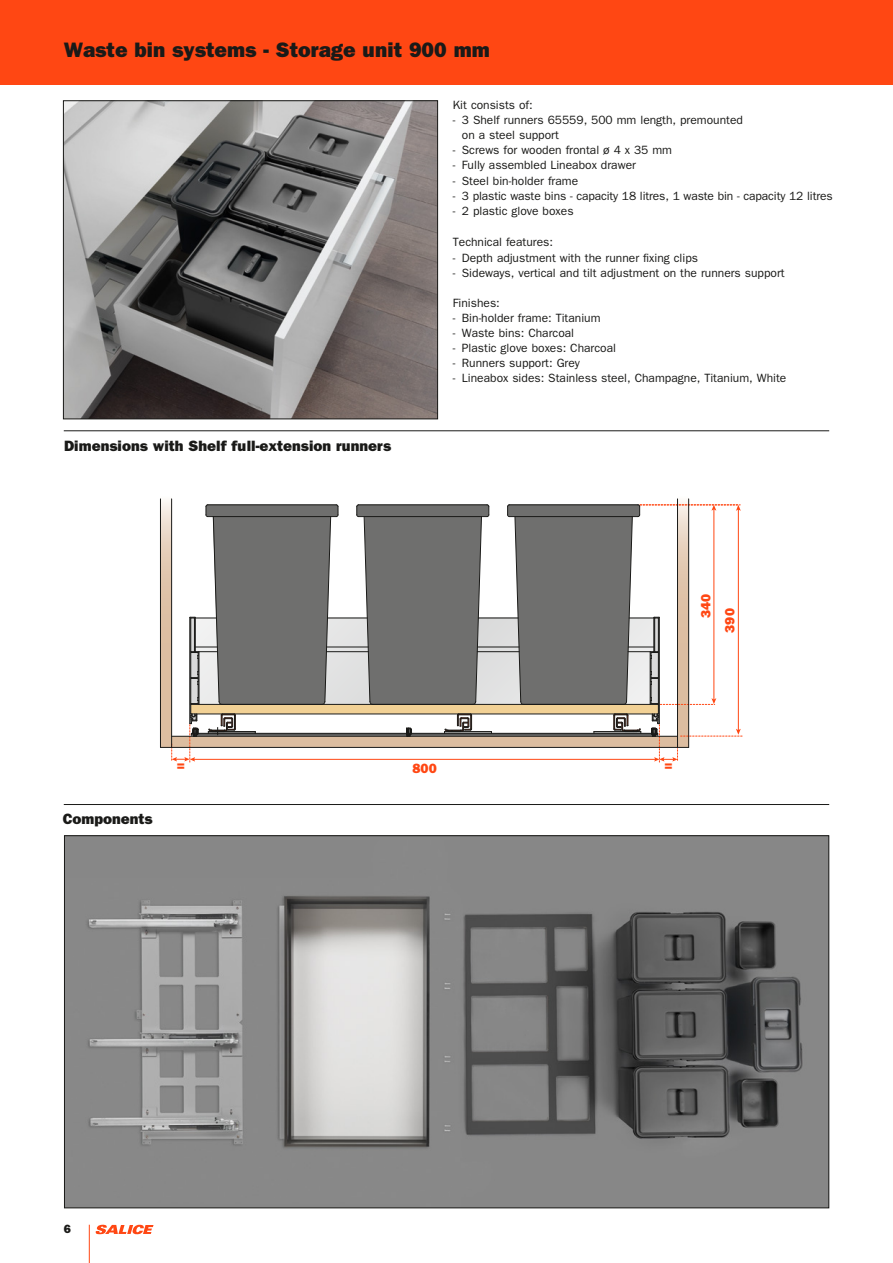
<style>
.page{position:relative;width:893px;height:1263px;background:#fff}
.page>*{position:absolute;margin:0;border:0;box-sizing:border-box;transform-origin:0 0}
.t1{font:21px "ITC Franklin Gothic Std Hvy";color:#1a1a18}
.t2{font:15px "ITC Franklin Gothic Std Hvy";color:#1a1a18}
.t3{font:13.5px/24.2px "ITC Franklin Gothic Std Hvy";color:#ff4713}
.t4{font:12px/15px "ITC Franklin Gothic Std";color:#1a1a18}
.t5{font:12px "ITC Franklin Gothic Std Hvy";color:#1a1a18}
</style>
<div class="page">
<div style="left:0;top:0;width:893px;height:85px;background:#ff4713"></div>
<img style="left:65px;top:102px;width:371px;height:315px">
<div style="left:63px;top:100px;width:375px;height:319px;border:1px solid #1a1a18"></div>
<img style="left:66px;top:837px;width:761px;height:369px">
<svg style="left:160px;top:498px;width:583px;height:264px"></svg>
<hr style="left:64px;top:804px;width:765px;height:1px;background:#1a1a18">
<hr style="left:64px;top:430px;width:765px;height:1px;background:#1a1a18">
<hr style="left:89px;top:1225px;width:1px;height:38px;background:#ff4713">
<svg style="left:96px;top:1225px;width:58px;height:9px"></svg>
<h1 class="t1" style="left:64px;top:37px;width:428px">Waste bin systems - Storage unit 900 mm</h1>
<p class="t2" style="left:64px;top:437px;width:329px">Dimensions with Shelf full-extension runners</p>
<p class="t4" style="left:453px;top:97px;width:81px">Kit consists of:</p>
<p class="t4" style="left:462px;top:112px;width:283px;text-indent:-9px">- 3 Shelf runners 65559, 500 mm length, premounted on a steel support</p>
<p class="t4" style="left:453px;top:143px;width:221px">- Screws for wooden frontal ø 4 x 35 mm</p>
<p class="t4" style="left:453px;top:158px;width:185px">- Fully assembled Lineabox drawer</p>
<p class="t4" style="left:453px;top:174px;width:127px">- Steel bin-holder frame</p>
<p class="t4" style="left:453px;top:189px;width:381px">- 3 plastic waste bins - capacity 18 litres, 1 waste bin - capacity 12 litres</p>
<p class="t4" style="left:453px;top:204px;width:122px">- 2 plastic glove boxes</p>
<p class="t4" style="left:453px;top:234px;width:102px">Technical features:</p>
<p class="t4" style="left:453px;top:250px;width:247px">- Depth adjustment with the runner fixing clips</p>
<p class="t4" style="left:453px;top:266px;width:333px">- Sideways, vertical and tilt adjustment on the runners support</p>
<p class="t4" style="left:453px;top:296px;width:49px">Finishes:</p>
<p class="t4" style="left:453px;top:311px;width:149px">- Bin-holder frame: Titanium</p>
<p class="t4" style="left:453px;top:326px;width:123px">- Waste bins: Charcoal</p>
<p class="t4" style="left:453px;top:341px;width:165px">- Plastic glove boxes: Charcoal</p>
<p class="t4" style="left:453px;top:356px;width:129px">- Runners support: Grey</p>
<p class="t4" style="left:453px;top:371px;width:335px">- Lineabox sides: Stainless steel, Champagne, Titanium, White</p>
<p class="t3" style="left:694px;top:633px;width:40px;text-indent:14px;rotate:-90deg">340<br>390</p>
<p class="t2" style="left:63px;top:810px;width:91px">Components</p>
<p class="t3" style="left:177px;top:754px;width:10px">=</p>
<p class="t3" style="left:412px;top:756px;width:26px">800</p>
<p class="t3" style="left:664px;top:754px;width:10px">=</p>
<p class="t5" style="left:64px;top:1222px;width:9px">6</p>
</div>
